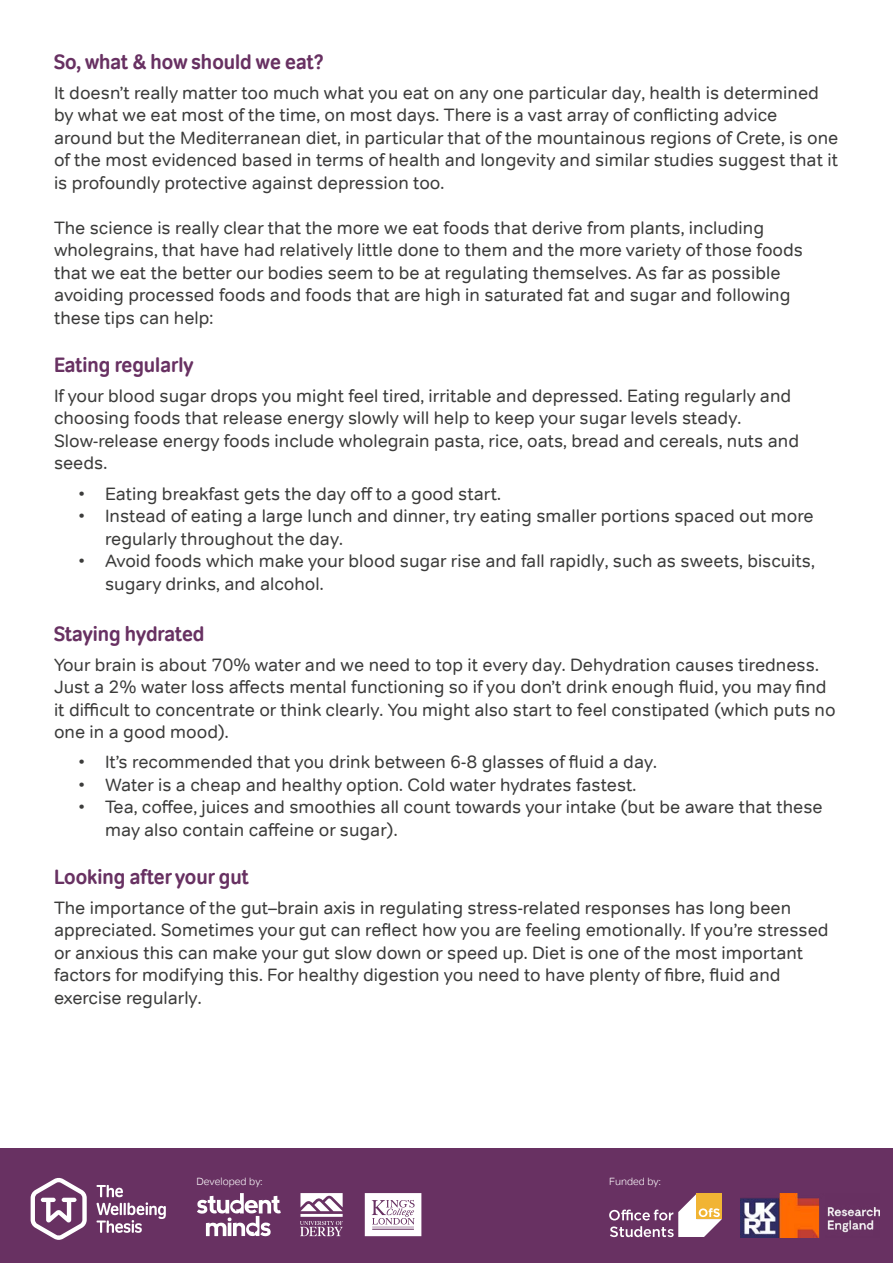
<style>
.page{position:relative;width:893px;height:1263px;background:#fff}
.page>*{position:absolute;margin:0;border:0;box-sizing:border-box;transform-origin:0 0}
.t1{font:21px "Tondo Signage";color:#683162}
.t2{font:18px/22.5px "Tondo";color:#3c3c3b}
.t3{font:300 10.5px "Tondo";color:#fff}
</style>
<div class="page">
<div style="left:0;top:1148px;width:893px;height:115px;background:#683162"></div>
<svg style="left:365px;top:1193px;width:56px;height:43px;background:#e9e1e8"></svg>
<svg style="left:300px;top:1193px;width:43px;height:43px"></svg>
<svg style="left:197px;top:1193px;width:84px;height:43px"></svg>
<svg style="left:609px;top:1194px;width:113px;height:43px"></svg>
<svg style="left:31px;top:1178px;width:56px;height:62px"></svg>
<svg style="left:97px;top:1185px;width:69px;height:48px"></svg>
<img style="left:741px;top:1193px;width:138px;height:44px">
<p class="t1" style="left:54px;top:49px;width:271px">So, what &amp; how should we eat?</p>
<p class="t2" style="left:54px;top:82px;width:786px">It doesn’t really matter too much what you eat on any one particular day, health is determined by what we eat most of the time, on most days. There is a vast array of conflicting advice around but the Mediterranean diet, in particular that of the mountainous regions of Crete, is one of the most evidenced based in terms of health and longevity and similar studies suggest that it is profoundly protective against depression too.</p>
<p class="t2" style="left:54px;top:217px;width:751px">The science is really clear that the more we eat foods that derive from plants, including wholegrains, that have had relatively little done to them and the more variety of those foods that we eat the better our bodies seem to be at regulating themselves. As far as possible avoiding processed foods and foods that are high in saturated fat and sugar and following these tips can help:</p>
<p class="t1" style="left:54px;top:352px;width:141px">Eating regularly</p>
<p class="t2" style="left:54px;top:385px;width:746px">If your blood sugar drops you might feel tired, irritable and depressed. Eating regularly and choosing foods that release energy slowly will help to keep your sugar levels steady.<br>Slow-release energy foods include wholegrain pasta, rice, oats, bread and cereals, nuts and seeds.</p>
<p class="t2" style="left:78px;top:482px;width:424px">• Eating breakfast gets the day off to a good start.</p>
<p class="t2" style="left:105px;top:505px;width:710px;text-indent:-27px">• Instead of eating a large lunch and dinner, try eating smaller portions spaced out more regularly throughout the day.</p>
<p class="t2" style="left:105px;top:550px;width:711px;text-indent:-27px">• Avoid foods which make your blood sugar rise and fall rapidly, such as sweets, biscuits, sugary drinks, and alcohol.</p>
<p class="t1" style="left:54px;top:620px;width:152px">Staying hydrated</p>
<p class="t2" style="left:54px;top:653px;width:783px">Your brain is about 70% water and we need to top it every day. Dehydration causes tiredness.<br>Just a 2% water loss affects mental functioning so if you don’t drink enough fluid, you may find it difficult to concentrate or think clearly. You might also start to feel constipated (which puts no one in a good mood).</p>
<p class="t2" style="left:78px;top:751px;width:580px">• It’s recommended that you drink between 6-8 glasses of fluid a day.</p>
<p class="t2" style="left:78px;top:773px;width:560px">• Water is a cheap and healthy option. Cold water hydrates fastest.</p>
<p class="t2" style="left:105px;top:796px;width:719px;text-indent:-27px">• Tea, coffee, juices and smoothies all count towards your intake (but be aware that these may also contain caffeine or sugar).</p>
<p class="t1" style="left:54px;top:863px;width:196px">Looking after your gut</p>
<p class="t2" style="left:54px;top:896px;width:776px">The importance of the gut–brain axis in regulating stress-related responses has long been appreciated. Sometimes your gut can reflect how you are feeling emotionally. If you’re stressed or anxious this can make your gut slow down or speed up. Diet is one of the most important factors for modifying this. For healthy digestion you need to have plenty of fibre, fluid and exercise regularly.</p>
<p class="t3" style="left:196px;top:1175px;width:68px">Developed by:</p>
<p class="t3" style="left:609px;top:1175px;width:53px">Funded by:</p>
</div>
